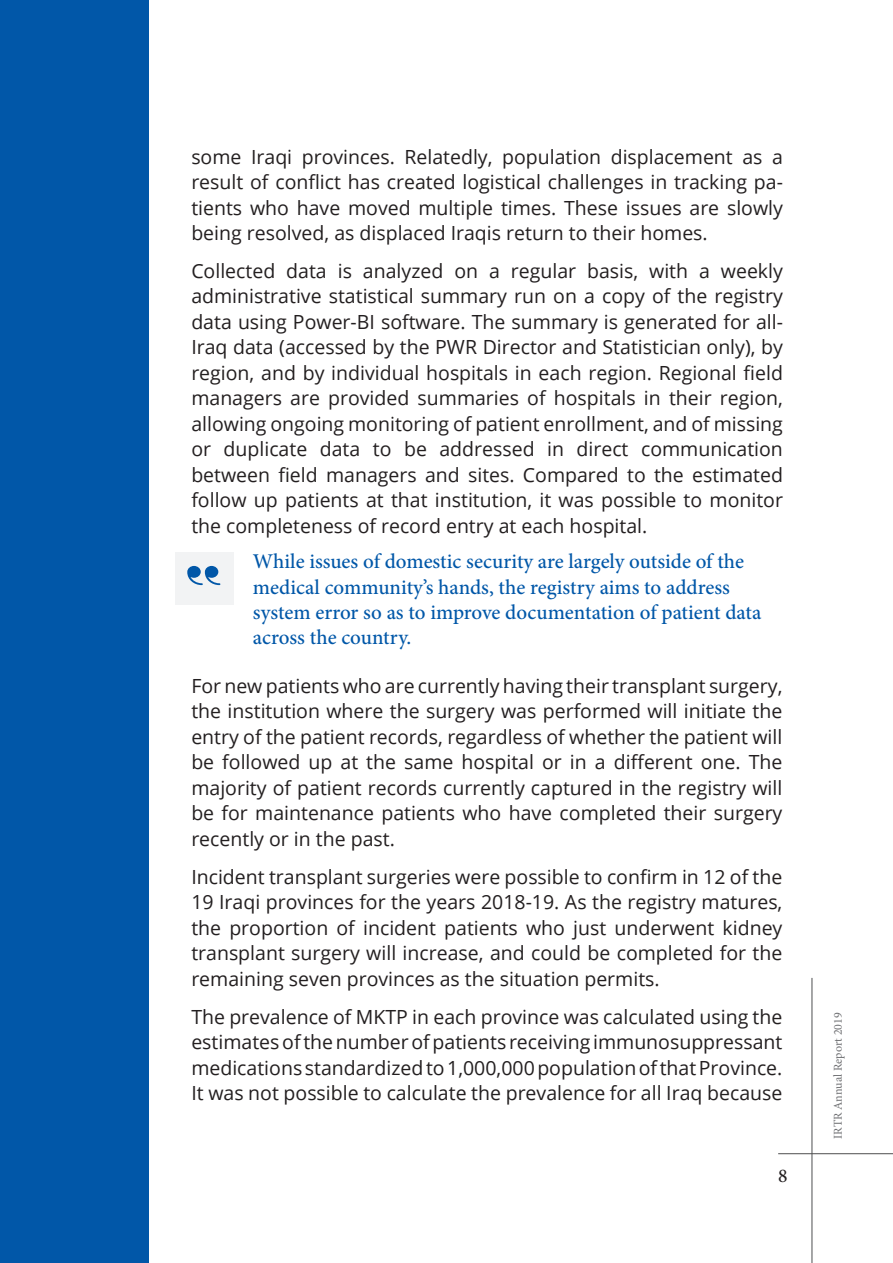
<style>
.page{position:relative;width:893px;height:1263px;background:#fff}
.page>*{position:absolute;margin:0;border:0;box-sizing:border-box;transform-origin:0 0}
.t1{font:500 21px/25.2px "Minion Pro";color:#0157a8}
.t2{font:19.5px/25.5px "Open Sans";color:#231f20;text-align:justify}
.t3{font:500 19.5px "Minion Pro";color:#231f20}
.t4{font:12px "Minion Pro";color:#6f7073}
</style>
<div class="page">
<div style="left:0;top:0;width:149px;height:1263px;background:#0157a8"></div>
<div style="left:175px;top:553px;width:59px;height:52px;background:#f2f3f4"></div>
<svg style="left:187px;top:566px;width:33px;height:19px"></svg>
<hr style="left:812px;top:978px;width:1px;height:285px;background:#4e4f50">
<hr style="left:778px;top:1153px;width:115px;height:1px;background:#4e4f50">
<p class="t2" style="left:191px;top:143px;width:593px">some Iraqi provinces. Relatedly, population displacement as a result of conflict has created logistical challenges in tracking pa&shy;tients who have moved multiple times. These issues are slowly being resolved, as displaced Iraqis return to their homes.</p>
<p class="t2" style="left:191px;top:257px;width:593px">Collected data is analyzed on a regular basis, with a weekly administrative statistical summary run on a copy of the registry data using Power-BI software. The summary is generated for all-Iraq data (accessed by the PWR Director and Statistician only), by region, and by individual hospitals in each region. Regional field managers are provided summaries of hospitals in their region, allowing ongoing monitoring of patient enrollment, and of missing or duplicate data to be addressed in direct communication between field managers and sites. Compared to the estimated follow up patients at that institution, it was possible to monitor the completeness of record entry at each hospital.</p>
<p class="t1" style="left:253px;top:549px;width:510px">While issues of domestic security are largely outside of the medical community’s hands, the registry aims to address system error so as to improve documentation of patient data across the country.</p>
<p class="t2" style="left:191px;top:672px;width:593px">For new patients who are currently having their transplant surgery, the institution where the surgery was performed will initiate the entry of the patient records, regardless of whether the patient will be followed up at the same hospital or in a different one. The majority of patient records currently captured in the registry will be for maintenance patients who have completed their surgery recently or in the past.</p>
<p class="t2" style="left:191px;top:863px;width:593px">Incident transplant surgeries were possible to confirm in 12 of the 19 Iraqi provinces for the years 2018-19. As the registry matures, the proportion of incident patients who just underwent kidney transplant surgery will increase, and could be completed for the remaining seven provinces as the situation permits.</p>
<p class="t2" style="left:191px;top:1003px;width:593px">The prevalence of MKTP in each province was calculated using the estimates of the number of patients receiving immunosuppressant medications standardized to 1,000,000 population of that Province.<br>It was not possible to calculate the prevalence for all Iraq because</p>
<p class="t3" style="left:778px;top:1163px;width:11px">8</p>
<p class="t4" style="left:830px;top:1138px;width:128px;rotate:-90deg">IRTR Annual Report 2019</p>
</div>
